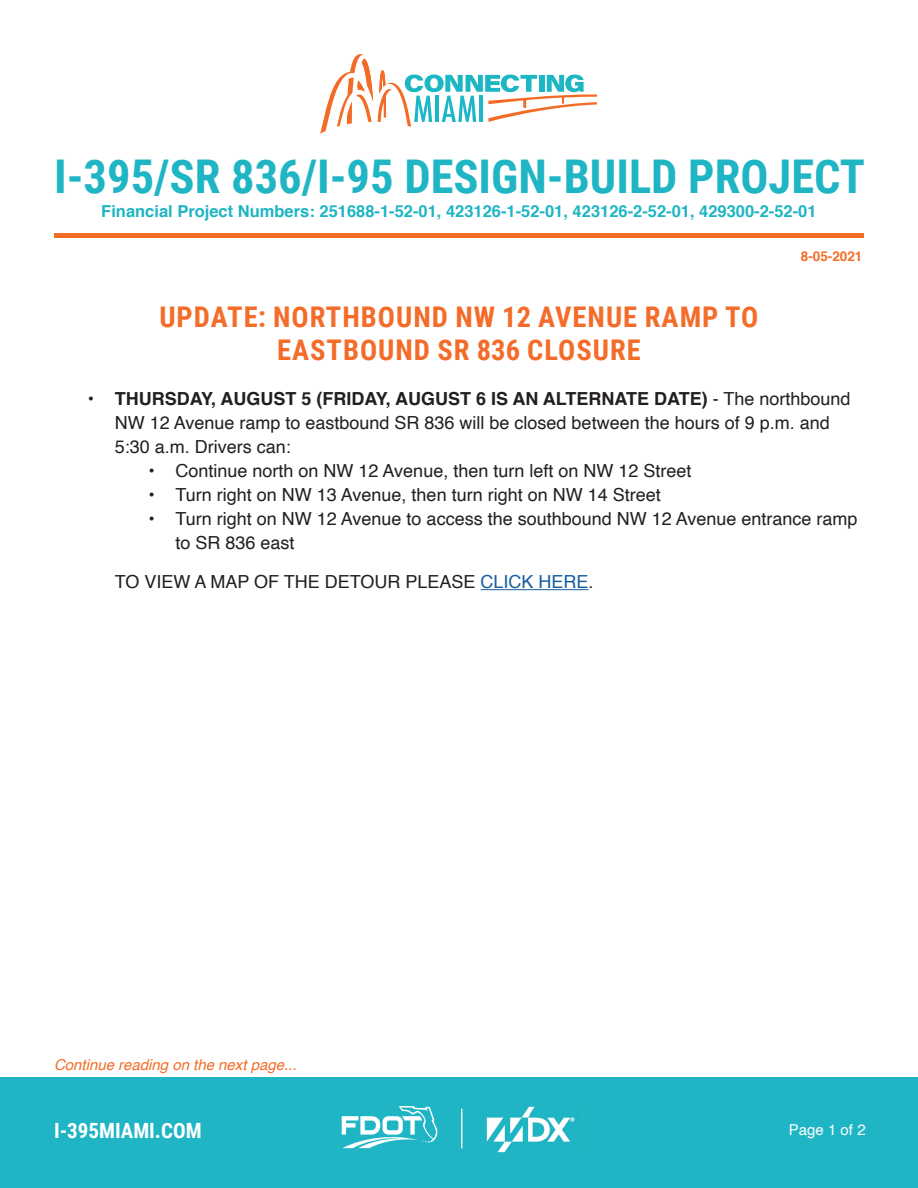
<style>
.page{position:relative;width:918px;height:1188px;background:#fff}
.page>*{position:absolute;margin:0;border:0;box-sizing:border-box;transform-origin:0 0}
.t1{font:700 46.5px "Roboto Condensed";color:#1fb5c4}
.t2{font:700 28.5px/33px "Roboto Condensed";letter-spacing:.035em;color:#f36c29;text-align:center}
.t3{font:700 21px "Roboto Condensed";color:#fff}
.t4{font:18px/24px "Helvetica";color:#231f20}
.t5{font:700 16.5px "Helvetica";color:#1fb5c4}
.t6{font:italic 15px "Helvetica";color:#f36d27}
.t7{font:15px "Helvetica";color:#fff}
.t8{font:700 13.5px "Helvetica";color:#f36d27}
.s1{font-weight:700}
.s2{color:#175d9e}
</style>
<div class="page">
<div style="left:0;top:1077px;width:918px;height:111px;background:#1fb5c4"></div>
<hr style="left:461px;top:1109px;width:1px;height:39px;background:#fff">
<svg style="left:342px;top:1106px;width:95px;height:42px"></svg>
<img style="left:486px;top:1106px;width:89px;height:47px">
<svg style="left:320px;top:54px;width:277px;height:80px"></svg>
<div style="left:54px;top:233px;width:810px;height:5px;background:#f36d27"></div>
<hr style="left:481px;top:589px;width:108px;height:1px;background:#175d9e">
<h1 class="t1" style="left:54px;top:144px;width:813px">I-395/SR 836/I-95 DESIGN-BUILD PROJECT</h1>
<p class="t5" style="left:101px;top:198px;width:717px">Financial Project Numbers: 251688-1-52-01, 423126-1-52-01, 423126-2-52-01, 429300-2-52-01</p>
<p class="t8" style="left:801px;top:246px;width:63px">8-05-2021</p>
<h2 class="t2" style="left:159px;top:299px;width:601px">UPDATE: NORTHBOUND NW 12 AVENUE RAMP TO<br>EASTBOUND SR 836 CLOSURE</h2>
<p class="t4" style="left:115px;top:388px;width:737px;text-indent:-27px"><span class="s1">• THURSDAY, AUGUST 5 (FRIDAY, AUGUST 6 IS AN ALTERNATE DATE)</span> - The northbound<br>NW 12 Avenue ramp to eastbound SR 836 will be closed between the hours of 9 p.m. and<br>5:30 a.m. Drivers can:</p>
<p class="t4" style="left:148px;top:460px;width:544px">• Continue north on NW 12 Avenue, then turn left on NW 12 Street</p>
<p class="t4" style="left:148px;top:484px;width:514px">• Turn right on NW 13 Avenue, then turn right on NW 14 Street</p>
<p class="t4" style="left:176px;top:508px;width:684px;text-indent:-27px">• Turn right on NW 12 Avenue to access the southbound NW 12 Avenue entrance ramp to SR 836 east</p>
<p class="t4" style="left:115px;top:571px;width:480px">TO VIEW A MAP OF THE DETOUR PLEASE <span class="s2">CLICK HERE</span>.</p>
<p class="t6" style="left:54px;top:1053px;width:244px">Continue reading on the next page...</p>
<p class="t3" style="left:54px;top:1116px;width:149px">I-395MIAMI.COM</p>
<p class="t7" style="left:789px;top:1118px;width:78px">Page 1 of 2</p>
</div>
